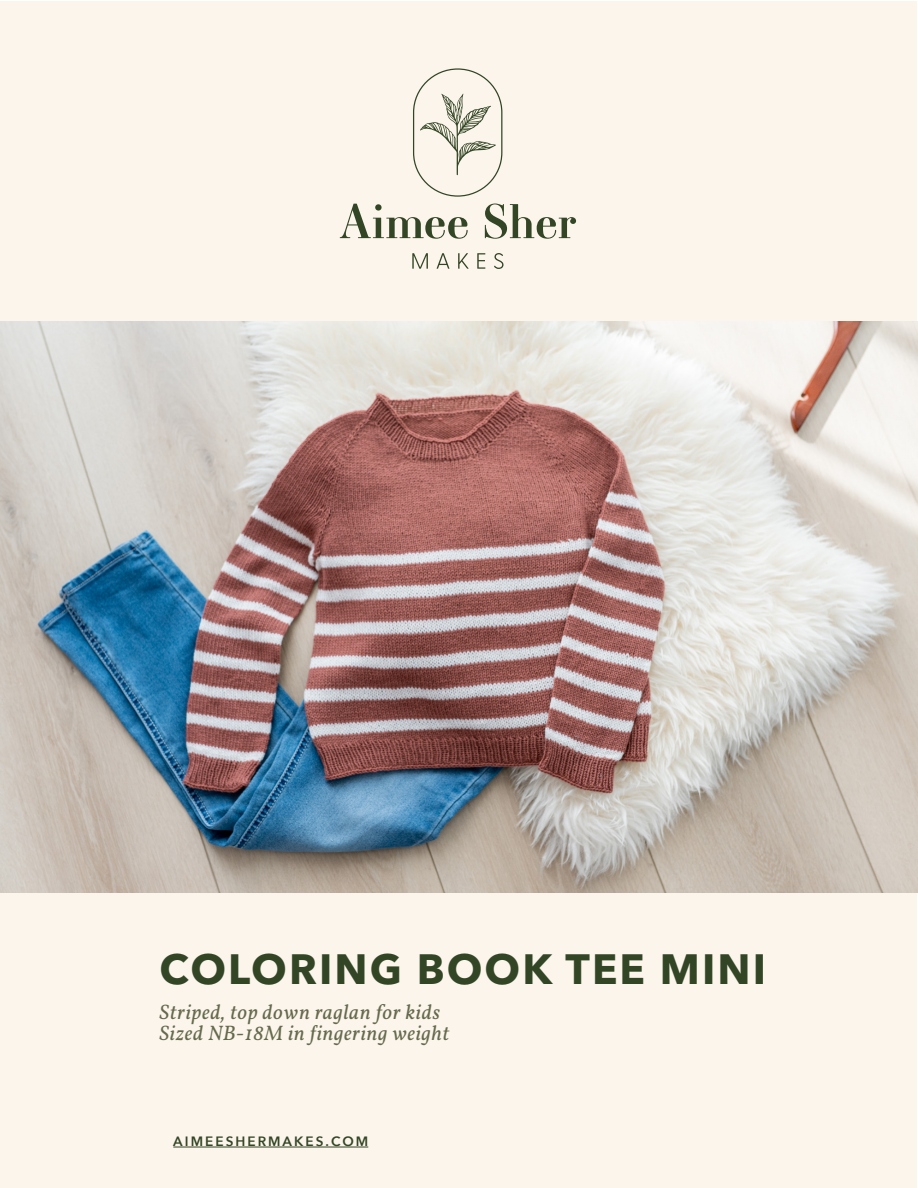
<style>
.page{position:relative;width:918px;height:1188px;background:#fff}
.page>*{position:absolute;margin:0;border:0;box-sizing:border-box;transform-origin:0 0}
.Header_1{font:700 42px "Avenir Next LT Pro";letter-spacing:.05em;color:#324524}
.Subtitle{font:italic 21px/21px "Vollkorn";letter-spacing:.03em;color:#656a4d}
.t1{font:600 13.5px "Avenir Next";letter-spacing:.15em;color:#324524}
</style>
<div class="page">
<div style="left:1px;top:1px;width:916px;height:1186px;background:#fcf5eb"></div>
<hr style="left:173px;top:1147px;width:195px;height:1px;background:#324524">
<svg style="left:340px;top:204px;width:128px;height:35px"></svg>
<svg style="left:485px;top:204px;width:91px;height:35px"></svg>
<svg style="left:412px;top:253px;width:16px;height:16px"></svg>
<svg style="left:437px;top:253px;width:12px;height:16px"></svg>
<svg style="left:458px;top:253px;width:11px;height:16px"></svg>
<svg style="left:477px;top:253px;width:8px;height:16px"></svg>
<svg style="left:494px;top:253px;width:10px;height:16px"></svg>
<svg style="left:413px;top:68px;width:89px;height:129px"></svg>
<img style="left:0;top:322px;width:918px;height:570px">
<h1 class="Header_1" style="left:160px;top:944px;width:608px">COLORING BOOK TEE MINI</h1>
<p class="Subtitle" style="left:160px;top:1000px;width:291px">Striped, top down raglan for kids<br>Sized NB-18M in fingering weight</p>
<p class="t1" style="left:173px;top:1130px;width:196px">AIMEESHERMAKES.COM</p>
</div>
